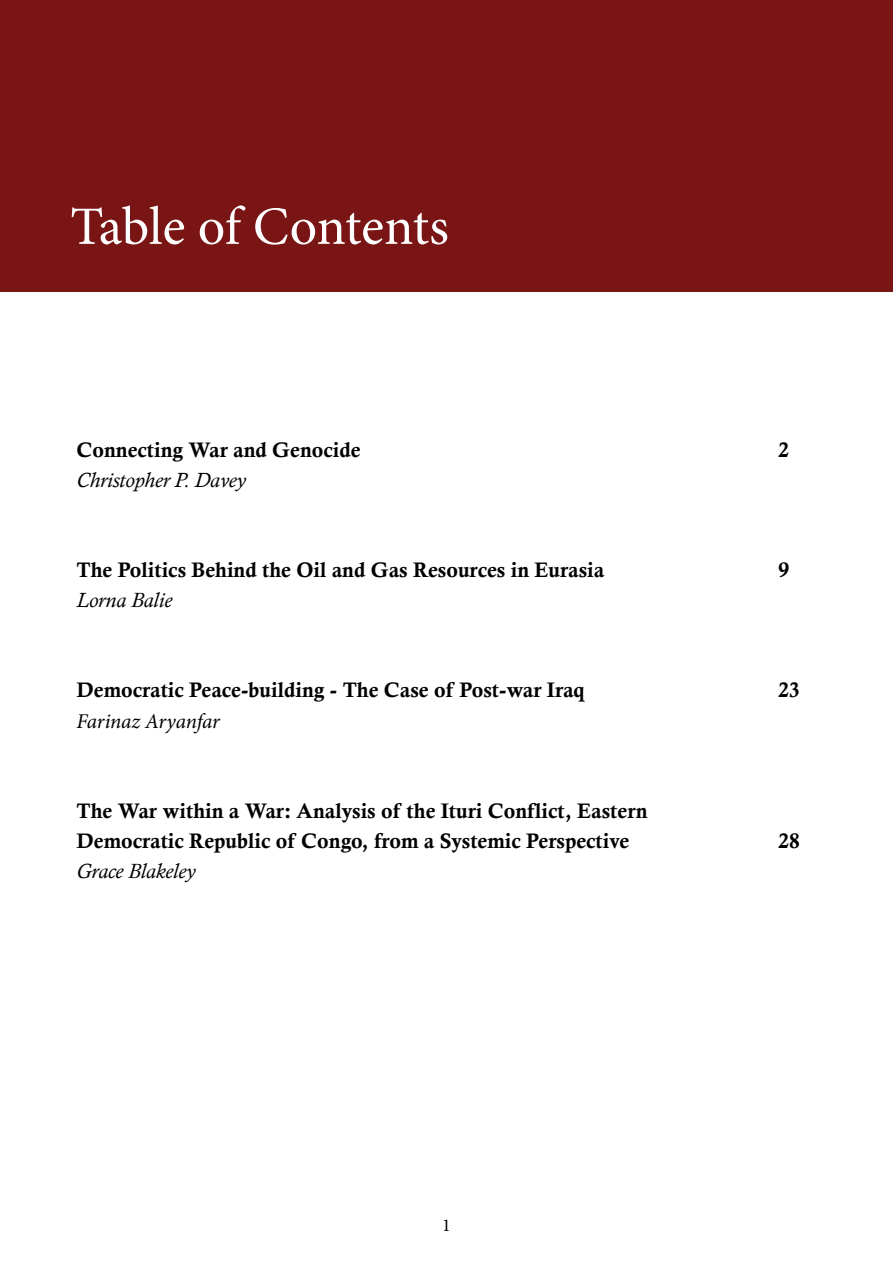
<style>
.page{position:relative;width:893px;height:1263px;background:#fff}
.page>*{position:absolute;margin:0;border:0;box-sizing:border-box;transform-origin:0 0}
.t1{font:54px "Minion Pro";letter-spacing:-.005em;color:#fff}
.t2{font:21px/30px "Calis MT Bol";color:#000101}
.t3{font:italic 21px "Calisto";color:#000101}
.t4{font:italic 21px "Minion Pro";letter-spacing:-.01em;color:#000101}
.t5{font:18px "Minion Pro";color:#000}
</style>
<div class="page">
<div style="left:0;top:0;width:893px;height:291px;background:#7a1515"></div>
<h1 class="t1" style="left:70px;top:190px;width:380px">Table of Contents</h1>
<p class="t2" style="left:77px;top:435px;width:286px">Connecting War and Genocide</p>
<p class="t2" style="left:779px;top:435px;width:12px">2</p>
<p class="t3" style="left:77px;top:468px;width:171px">Christopher P. Davey</p>
<p class="t2" style="left:77px;top:555px;width:529px">The Politics Behind the Oil and Gas Resources in Eurasia</p>
<p class="t2" style="left:779px;top:555px;width:12px">9</p>
<p class="t3" style="left:77px;top:588px;width:97px">Lorna Balie</p>
<p class="t2" style="left:77px;top:675px;width:509px">Democratic Peace-building - The Case of Post-war Iraq</p>
<p class="t2" style="left:779px;top:675px;width:23px">23</p>
<p class="t4" style="left:77px;top:706px;width:145px">Farinaz Aryanfar</p>
<p class="t2" style="left:77px;top:795px;width:573px">The War within a War: Analysis of the Ituri Conflict, Eastern<br>Democratic Republic of Congo, from a Systemic Perspective</p>
<p class="t3" style="left:77px;top:858px;width:121px">Grace Blakeley</p>
<p class="t2" style="left:779px;top:825px;width:23px">28</p>
<p class="t5" style="left:442px;top:1213px;width:10px">1</p>
</div>
